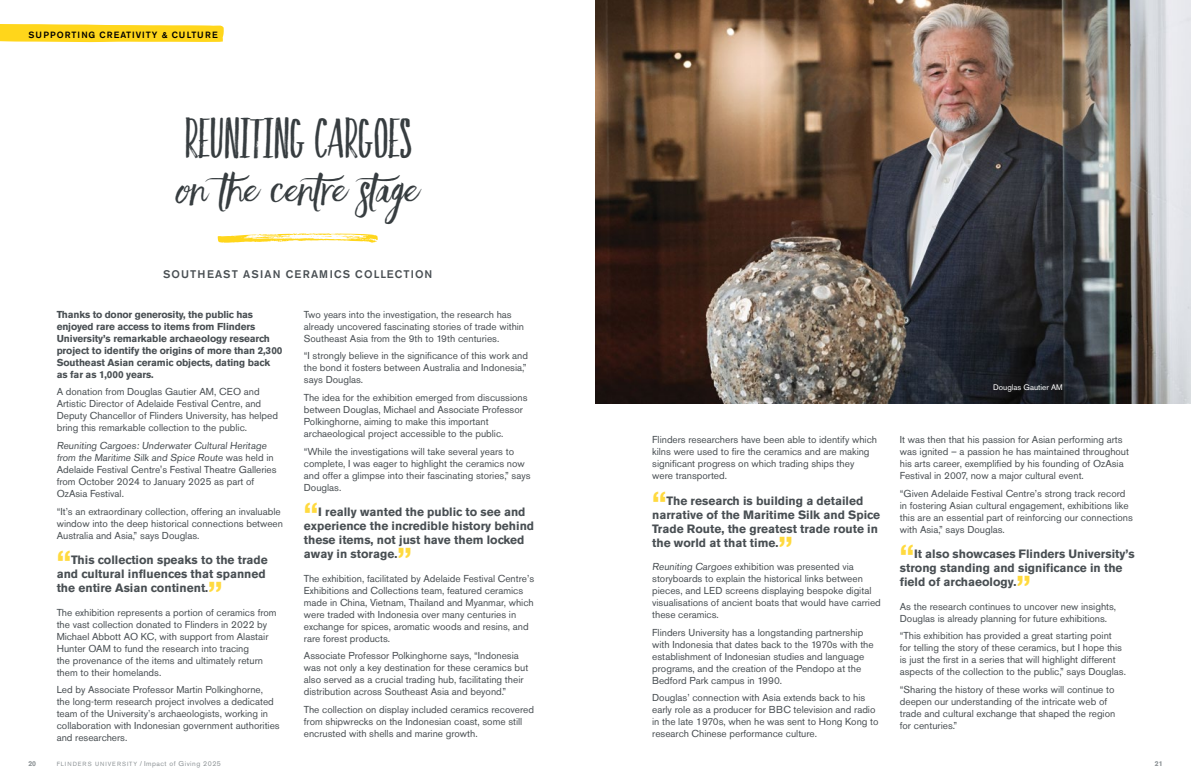
<style>
.page{position:relative;width:1191px;height:780px;background:#fff}
.page>*{position:absolute;margin:0;border:0;box-sizing:border-box;transform-origin:0 0}
.t1{font:39px "Faith And Glory Two";color:#373d40}
.t2{font:39px "Faith And Glory One";color:#373d40}
.t3{font:700 30px "Akzidenz Grotesk BE";color:#ffda3f}
.t4{font:700 12px/14px "Akzidenz Grotesk BE";color:#494f53}
.t5{font:500 11px "Akzidenz Grotesk BE";letter-spacing:.1em;color:#494f53}
.t6{font:10px/12px "Akzidenz Grotesk BE";color:#494f53}
.t7{font:700 10px/12px "Akzidenz Grotesk BE";letter-spacing:-.01em;color:#494f53}
.t8{font:500 9px "Akzidenz Grotesk BE";letter-spacing:.1em;color:#000}
.t9{font:8px "Akzidenz Grotesk BE";color:#fff}
.t10{font:7px "Akzidenz Grotesk BE";letter-spacing:.07em;color:#8e9497}
.t11{font:700 7px "Akzidenz Grotesk BE";color:#8e9497}
.s1{font-size:6px}
</style>
<div class="page">
<svg style="left:218px;top:233px;width:160px;height:10px"></svg>
<svg style="left:0;top:24px;width:224px;height:18px;background:#ffd829"></svg>
<img style="left:595px;top:0;width:596px;height:403px">
<p class="t8" style="left:28px;top:29px;width:191px">SUPPORTING CREATIVITY &amp; CULTURE</p>
<h1 class="t1" style="left:184px;top:111px;width:228px">REUNITING CARGOES</h1>
<h1 class="t2" style="left:177px;top:164px;width:243px">on the centre stage</h1>
<p class="t5" style="left:163px;top:267px;width:271px">SOUTHEAST ASIAN CERAMICS COLLECTION</p>
<p class="t7" style="left:57px;top:308px;width:227px">Thanks to donor generosity, the public has enjoyed rare access to items from Flinders University’s remarkable archaeology research project to identify the origins of more than 2,300<br>Southeast Asian ceramic objects, dating back as far as 1,000 years.</p>
<p class="t6" style="left:57px;top:386px;width:223px">A donation from Douglas Gautier AM, CEO and Artistic Director of Adelaide Festival Centre, and Deputy Chancellor of Flinders University, has helped bring this remarkable collection to the public.</p>
<p class="t6" style="left:57px;top:439px;width:221px">Reuniting Cargoes: Underwater Cultural Heritage from the Maritime Silk and Spice Route was held in Adelaide Festival Centre's Festival Theatre Galleries from October 2024 to January 2025 as part of OzAsia Festival.</p>
<p class="t6" style="left:57px;top:505px;width:228px">“It’s an extraordinary collection, offering an invaluable window into the deep historical connections between<br>Australia and Asia,” says Douglas.</p>
<h2 class="t3" style="left:57px;top:544px;width:16px">“</h2>
<p class="t4" style="left:57px;top:553px;width:213px;text-indent:14px">This collection speaks to the trade and cultural influences that spanned the entire Asian continent.</p>
<h2 class="t3" style="left:208px;top:575px;width:16px">”</h2>
<p class="t6" style="left:57px;top:606px;width:221px">The exhibition represents a portion of ceramics from the vast collection donated to Flinders in 2022 by Michael Abbott AO KC, with support from Alastair Hunter OAM to fund the research into tracing<br>the provenance of the items and ultimately return them to their homelands.</p>
<p class="t6" style="left:57px;top:683px;width:224px">Led by Associate Professor Martin Polkinghorne,<br>the long-term research project involves a dedicated team of the University’s archaeologists, working in collaboration with Indonesian government authorities and researchers.</p>
<p class="t6" style="left:304px;top:308px;width:222px">Two years into the investigation, the research has already uncovered fascinating stories of trade within<br>Southeast Asia from the 9th to 19th centuries.</p>
<p class="t6" style="left:304px;top:350px;width:226px">“I strongly believe in the significance of this work and the bond it fosters between Australia and Indonesia,” says Douglas.</p>
<p class="t6" style="left:304px;top:391px;width:225px">The idea for the exhibition emerged from discussions between Douglas, Michael and Associate Professor Polkinghorne, aiming to make this important archaeological project accessible to the public.</p>
<p class="t6" style="left:304px;top:445px;width:228px">“While the investigations will take several years to complete, I was eager to highlight the ceramics now and offer a glimpse into their fascinating stories,” says Douglas.</p>
<h2 class="t3" style="left:304px;top:496px;width:16px">“</h2>
<p class="t4" style="left:304px;top:505px;width:232px;text-indent:14px">I really wanted the public to see and experience the incredible history behind these items, not just have them locked away in storage.</p>
<h2 class="t3" style="left:397px;top:541px;width:16px">”</h2>
<p class="t6" style="left:304px;top:572px;width:232px">The exhibition, facilitated by Adelaide Festival Centre’s Exhibitions and Collections team, featured ceramics made in China, Vietnam, Thailand and Myanmar, which were traded with Indonesia over many centuries in exchange for spices, aromatic woods and resins, and rare forest products.</p>
<p class="t6" style="left:304px;top:649px;width:226px">Associate Professor Polkinghorne says, “Indonesia was not only a key destination for these ceramics but also served as a crucial trading hub, facilitating their distribution across Southeast Asia and beyond.”</p>
<p class="t6" style="left:304px;top:703px;width:232px">The collection on display included ceramics recovered from shipwrecks on the Indonesian coast, some still encrusted with shells and marine growth.</p>
<p class="t6" style="left:652px;top:433px;width:226px">Flinders researchers have been able to identify which kilns were used to fire the ceramics and are making significant progress on which trading ships they were transported.</p>
<h2 class="t3" style="left:652px;top:484px;width:16px">“</h2>
<p class="t4" style="left:652px;top:493px;width:229px;text-indent:14px">The research is building a detailed narrative of the Maritime Silk and Spice Trade Route, the greatest trade route in the world at that time.</p>
<h2 class="t3" style="left:778px;top:529px;width:16px">”</h2>
<p class="t6" style="left:652px;top:560px;width:230px">Reuniting Cargoes exhibition was presented via storyboards to explain the historical links between pieces, and LED screens displaying bespoke digital visualisations of ancient boats that would have carried these ceramics.</p>
<p class="t6" style="left:652px;top:626px;width:223px">Flinders University has a longstanding partnership with Indonesia that dates back to the 1970s with the establishment of Indonesian studies and language programs, and the creation of the Pendopo at the Bedford Park campus in 1990.</p>
<p class="t6" style="left:652px;top:691px;width:228px">Douglas’ connection with Asia extends back to his early role as a producer for BBC television and radio in the late 1970s, when he was sent to Hong Kong to research Chinese performance culture.</p>
<p class="t9" style="left:993px;top:382px;width:71px">Douglas Gautier AM</p>
<p class="t6" style="left:899px;top:433px;width:231px">It was then that his passion for Asian performing arts was ignited – a passion he has maintained throughout his arts career, exemplified by his founding of OzAsia Festival in 2007, now a major cultural event.</p>
<p class="t6" style="left:899px;top:487px;width:234px">“Given Adelaide Festival Centre’s strong track record in fostering Asian cultural engagement, exhibitions like this are an essential part of reinforcing our connections with Asia,” says Douglas.</p>
<h2 class="t3" style="left:899px;top:538px;width:16px">“</h2>
<p class="t4" style="left:900px;top:547px;width:236px;text-indent:14px">It also showcases Flinders University’s strong standing and significance in the field of archaeology.</p>
<h2 class="t3" style="left:1016px;top:569px;width:16px">”</h2>
<p class="t6" style="left:899px;top:600px;width:218px">As the research continues to uncover new insights,<br>Douglas is already planning for future exhibitions.</p>
<p class="t6" style="left:899px;top:629px;width:228px">“This exhibition has provided a great starting point<br>for telling the story of these ceramics, but I hope this is just the first in a series that will highlight different aspects of the collection to the public,” says Douglas.</p>
<p class="t6" style="left:899px;top:683px;width:217px">“Sharing the history of these works will continue to deepen our understanding of the intricate web of trade and cultural exchange that shaped the region for centuries.”</p>
<p class="t11" style="left:28px;top:759px;width:9px">20</p>
<p class="t10" style="left:57px;top:759px;width:166px"><span class="s1">FLINDERS UNIVERSITY</span> / Impact of Giving 2025</p>
<p class="t11" style="left:1154px;top:759px;width:9px">21</p>
</div>
